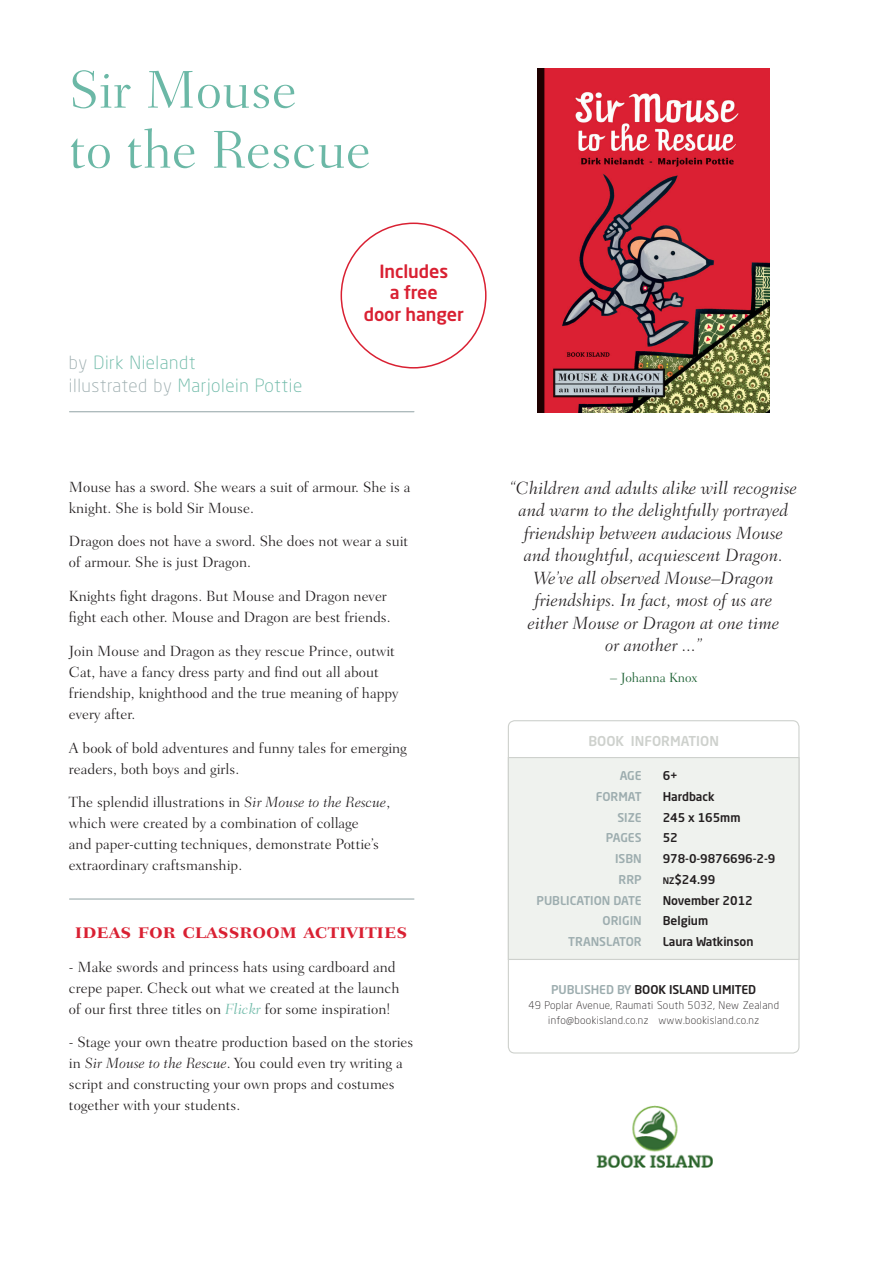
<style>
.page{position:relative;width:893px;height:1263px;background:#fff}
.page>*{position:absolute;margin:0;border:0;box-sizing:border-box;transform-origin:0 0}
.t1{font:300 54px/60px "Fairfield LT Std";color:#6bb8a6}
.Intro{font:700 22.5px "Fairfield LT Std";color:#d92032}
.t2{font:italic 300 18px/22.5px "Fairfield LT Std";color:#231f20;text-align:center}
.Author{font:300 18px/22.5px "Neo Sans Std";letter-spacing:.03em;color:#6bb8a6}
.t3{font:500 18px/21.6px "Neo Sans Std";letter-spacing:-.005em;color:#d92032;text-align:center}
.Intro-2{font:300 15px/21px "Fairfield LT Std";color:#231f20}
.t4{font:500 13.5px "Neo Sans Std";color:#ced1cd}
.Quoted_by{font:300 13.5px "Fairfield LT Std";color:#185e2f}
.Book_Info{font:500 12px "Neo Sans Std";letter-spacing:-.005em;color:#231f20}
.Book_Info-2{font:500 12px "Neo Sans Std";color:#9dadaf}
.Book_Info-3{font:300 10.5px/15px "Neo Sans Std";letter-spacing:.03em;color:#231f20;text-align:center}
.s1{color:#9dadaf}
.s2{font-style:italic}
.s3{font-style:italic;color:#6bb8a6}
.s4{font-size:9px}
</style>
<div class="page">
<hr style="left:70px;top:411px;width:344px;height:1px;background:#9dadaf">
<img style="left:537px;top:68px;width:233px;height:344px">
<hr style="left:70px;top:898px;width:344px;height:1px;background:#9dadaf">
<div style="left:508px;top:757px;width:291px;height:202px;background:#eff2ee"></div>
<div style="left:508px;top:757px;width:291px;height:203px;border:1px solid #ced1cd"></div>
<img style="left:596px;top:1106px;width:117px;height:62px">
<p class="t1" style="left:69px;top:60px;width:303px">Sir Mouse<br>to the Rescue</p>
<p class="Author" style="left:69px;top:351px;width:235px"><span class="s1">by</span> Dirk Nielandt<br><span class="s1">illustrated by</span> Marjolein Pottie</p>
<p class="t3" style="left:364px;top:260px;width:102px">Includes<br>a free<br>door hanger</p>
<p class="Intro-2" style="left:69px;top:476px;width:343px">Mouse has a sword. She wears a suit of armour. She is a knight. She is bold Sir Mouse.</p>
<p class="Intro-2" style="left:69px;top:531px;width:341px">Dragon does not have a sword. She does not wear a suit of armour. She is just Dragon.</p>
<p class="Intro-2" style="left:69px;top:586px;width:323px">Knights fight dragons. But Mouse and Dragon never fight each other. Mouse and Dragon are best friends.</p>
<p class="Intro-2" style="left:69px;top:640px;width:331px">Join Mouse and Dragon as they rescue Prince, outwit Cat, have a fancy dress party and find out all about friendship, knighthood and the true meaning of happy every after.</p>
<p class="Intro-2" style="left:69px;top:737px;width:339px">A book of bold adventures and funny tales for emerging readers, both boys and girls.</p>
<p class="Intro-2" style="left:69px;top:792px;width:323px">The splendid illustrations in <span class="s2">Sir Mouse to the Rescue</span>, which were created by a combination of collage<br>and paper-cutting techniques, demonstrate Pottie’s extraordinary craftsmanship.</p>
<p class="Intro" style="left:75px;top:917px;width:334px">ideas for classroom activities</p>
<p class="Intro-2" style="left:69px;top:956px;width:332px">- Make swords and princess hats using cardboard and crepe paper. Check out what we created at the launch of our first three titles on <span class="s3">Flickr</span> for some inspiration!</p>
<p class="Intro-2" style="left:69px;top:1032px;width:346px">- Stage your own theatre production based on the stories in <span class="s2">Sir Mouse to the Rescue</span>. You could even try writing a script and constructing your own props and costumes together with your students.</p>
<p class="t2" style="left:510px;top:476px;width:289px">“Children and adults alike will recognise and warm to the delightfully portrayed friendship between audacious Mouse and thoughtful, acquiescent Dragon.<br>We’ve all observed Mouse–Dragon friendships. In fact, most of us are<br>either Mouse or Dragon at one time<br>or another ...”</p>
<p class="Quoted_by" style="left:610px;top:670px;width:88px">– Johanna Knox</p>
<p class="t4" style="left:588px;top:732px;width:132px">BOOK INFORMATION</p>
<p class="Book_Info-2" style="left:620px;top:768px;width:24px">AGE</p>
<p class="Book_Info" style="left:663px;top:768px;width:17px">6+</p>
<p class="Book_Info-2" style="left:596px;top:789px;width:48px">FORMAT</p>
<p class="Book_Info" style="left:663px;top:789px;width:54px">Hardback</p>
<p class="Book_Info-2" style="left:617px;top:809px;width:26px">SIZE</p>
<p class="Book_Info" style="left:663px;top:809px;width:79px">245 x 165mm</p>
<p class="Book_Info-2" style="left:606px;top:830px;width:37px">PAGES</p>
<p class="Book_Info" style="left:663px;top:830px;width:17px">52</p>
<p class="Book_Info-2" style="left:615px;top:851px;width:28px">ISBN</p>
<p class="Book_Info" style="left:663px;top:851px;width:114px">978-0-9876696-2-9</p>
<p class="Book_Info-2" style="left:618px;top:872px;width:25px">RRP</p>
<p class="Book_Info" style="left:663px;top:872px;width:54px"><span class="s4">NZ</span>$24.99</p>
<p class="Book_Info-2" style="left:536px;top:892px;width:107px">PUBLICATION DATE</p>
<p class="Book_Info" style="left:663px;top:892px;width:92px">November 2012</p>
<p class="Book_Info-2" style="left:603px;top:913px;width:41px">ORIGIN</p>
<p class="Book_Info" style="left:663px;top:913px;width:47px">Belgium</p>
<p class="Book_Info-2" style="left:568px;top:934px;width:75px">TRANSLATOR</p>
<p class="Book_Info" style="left:663px;top:934px;width:92px">Laura Watkinson</p>
<p class="Book_Info" style="left:551px;top:982px;width:207px"><span class="s1">PUBLISHED BY</span> BOOK ISLAND LIMITED</p>
<p class="Book_Info-3" style="left:528px;top:998px;width:252px">49 Poplar Avenue, Raumati South 5032, New Zealand info@bookisland.co.nz www.bookisland.co.nz</p>
</div>
